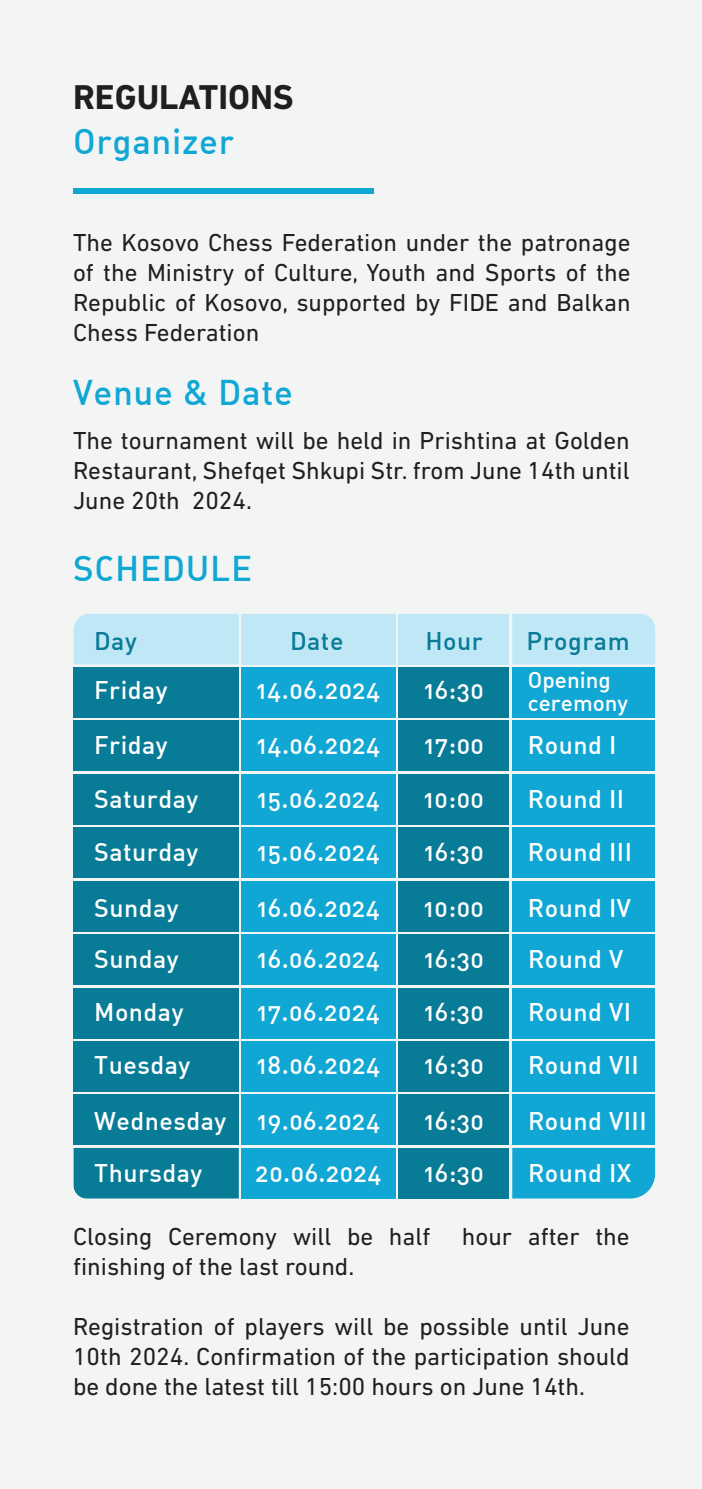
<style>
.page{position:relative;width:702px;height:1489px;background:#fff}
.page>*{position:absolute;margin:0;border:0;box-sizing:border-box;transform-origin:0 0}
.t1{font:500 35px "DIN Alternate";letter-spacing:.02em;color:#11a7d4}
.t2{font:700 35px "DIN Next LT Pro";color:#211e1e}
.t3{font:25px/30px "DIN Next LT Pro";color:#211e1e;text-align:justify}
.t4{font:500 25px "DIN Alternate";letter-spacing:.02em;color:#fff}
.t5{font:500 25px "DIN Alternate";letter-spacing:.02em;color:#087b96}
.t6{font:500 22.5px/22.5px "DIN Alternate";color:#fff}
</style>
<div class="page">
<div style="left:0;top:0;width:702px;height:1488px;background:#f3f5f5"></div>
<div style="left:73px;top:188px;width:300px;height:5px;background:#11a7d4"></div>
<div style="left:74px;top:614px;width:165px;height:50px;background:#c0e7f6"></div>
<div style="left:74px;top:667px;width:165px;height:50px;background:#087b96"></div>
<div style="left:74px;top:720px;width:165px;height:51px;background:#087b96"></div>
<div style="left:74px;top:774px;width:165px;height:50px;background:#087b96"></div>
<div style="left:74px;top:827px;width:165px;height:51px;background:#087b96"></div>
<div style="left:74px;top:880px;width:165px;height:51px;background:#087b96"></div>
<div style="left:74px;top:934px;width:165px;height:50px;background:#087b96"></div>
<div style="left:74px;top:987px;width:165px;height:51px;background:#087b96"></div>
<div style="left:74px;top:1041px;width:165px;height:50px;background:#087b96"></div>
<div style="left:74px;top:1094px;width:165px;height:50px;background:#087b96"></div>
<div style="left:74px;top:1147px;width:165px;height:51px;background:#087b96"></div>
<div style="left:241px;top:614px;width:154px;height:50px;background:#c0e7f6"></div>
<div style="left:241px;top:667px;width:154px;height:50px;background:#11a7d4"></div>
<div style="left:241px;top:720px;width:154px;height:51px;background:#11a7d4"></div>
<div style="left:241px;top:774px;width:154px;height:50px;background:#11a7d4"></div>
<div style="left:241px;top:827px;width:154px;height:51px;background:#11a7d4"></div>
<div style="left:241px;top:880px;width:154px;height:51px;background:#11a7d4"></div>
<div style="left:241px;top:934px;width:154px;height:50px;background:#11a7d4"></div>
<div style="left:241px;top:987px;width:154px;height:51px;background:#11a7d4"></div>
<div style="left:241px;top:1041px;width:154px;height:50px;background:#11a7d4"></div>
<div style="left:241px;top:1094px;width:154px;height:50px;background:#11a7d4"></div>
<div style="left:241px;top:1147px;width:154px;height:51px;background:#11a7d4"></div>
<div style="left:398px;top:614px;width:111px;height:50px;background:#c0e7f6"></div>
<div style="left:398px;top:667px;width:111px;height:50px;background:#087b96"></div>
<div style="left:398px;top:720px;width:111px;height:51px;background:#087b96"></div>
<div style="left:398px;top:774px;width:111px;height:50px;background:#087b96"></div>
<div style="left:398px;top:827px;width:111px;height:51px;background:#087b96"></div>
<div style="left:398px;top:880px;width:111px;height:51px;background:#087b96"></div>
<div style="left:398px;top:934px;width:111px;height:50px;background:#087b96"></div>
<div style="left:398px;top:987px;width:111px;height:51px;background:#087b96"></div>
<div style="left:398px;top:1041px;width:111px;height:50px;background:#087b96"></div>
<div style="left:398px;top:1094px;width:111px;height:50px;background:#087b96"></div>
<div style="left:398px;top:1147px;width:111px;height:51px;background:#087b96"></div>
<div style="left:512px;top:614px;width:143px;height:50px;background:#c0e7f6"></div>
<div style="left:512px;top:667px;width:143px;height:50px;background:#11a7d4"></div>
<div style="left:512px;top:720px;width:143px;height:51px;background:#11a7d4"></div>
<div style="left:512px;top:774px;width:143px;height:50px;background:#11a7d4"></div>
<div style="left:512px;top:827px;width:143px;height:51px;background:#11a7d4"></div>
<div style="left:512px;top:880px;width:143px;height:51px;background:#11a7d4"></div>
<div style="left:512px;top:934px;width:143px;height:50px;background:#11a7d4"></div>
<div style="left:512px;top:987px;width:143px;height:51px;background:#11a7d4"></div>
<div style="left:512px;top:1041px;width:143px;height:50px;background:#11a7d4"></div>
<div style="left:512px;top:1094px;width:143px;height:50px;background:#11a7d4"></div>
<div style="left:512px;top:1147px;width:143px;height:51px;background:#11a7d4"></div>
<h1 class="t2" style="left:73px;top:76px;width:222px">REGULATIONS</h1>
<h1 class="t1" style="left:73px;top:119px;width:163px">Organizer</h1>
<p class="t3" style="left:73px;top:227px;width:559px">The Kosovo Chess Federation under the patronage of the Ministry of Culture, Youth and Sports of the Republic of Kosovo, supported by FIDE and Balkan Chess Federation</p>
<h1 class="t1" style="left:73px;top:370px;width:221px">Venue &amp; Date</h1>
<p class="t3" style="left:73px;top:425px;width:558px">The tournament will be held in Prishtina at Golden Restaurant, Shefqet Shkupi Str. from June 14th until June 20th 2024.</p>
<h1 class="t1" style="left:73px;top:546px;width:181px">SCHEDULE</h1>
<p class="t5" style="left:290px;top:624px;width:55px">Date</p>
<p class="t5" style="left:425px;top:624px;width:59px">Hour</p>
<p class="t5" style="left:526px;top:624px;width:104px">Program</p>
<p class="t5" style="left:94px;top:624px;width:44px">Day</p>
<p class="t4" style="left:94px;top:673px;width:75px">Friday</p>
<p class="t6" style="left:528px;top:668px;width:102px">Opening ceremony</p>
<p class="t4" style="left:256px;top:673px;width:125px">14.06.2024</p>
<p class="t4" style="left:424px;top:673px;width:61px">16:30</p>
<p class="t4" style="left:94px;top:729px;width:75px">Friday</p>
<p class="t4" style="left:257px;top:729px;width:125px">14.06.2024</p>
<p class="t4" style="left:424px;top:729px;width:61px">17:00</p>
<p class="t4" style="left:528px;top:729px;width:90px">Round I</p>
<p class="t4" style="left:94px;top:783px;width:105px">Saturday</p>
<p class="t4" style="left:257px;top:783px;width:124px">15.06.2024</p>
<p class="t4" style="left:424px;top:783px;width:61px">10:00</p>
<p class="t4" style="left:528px;top:783px;width:98px">Round II</p>
<p class="t4" style="left:94px;top:835px;width:105px">Saturday</p>
<p class="t4" style="left:257px;top:835px;width:124px">15.06.2024</p>
<p class="t4" style="left:424px;top:835px;width:61px">16:30</p>
<p class="t4" style="left:528px;top:835px;width:106px">Round III</p>
<p class="t4" style="left:94px;top:891px;width:86px">Sunday</p>
<p class="t4" style="left:257px;top:891px;width:125px">16.06.2024</p>
<p class="t4" style="left:424px;top:891px;width:61px">10:00</p>
<p class="t4" style="left:528px;top:891px;width:104px">Round IV</p>
<p class="t4" style="left:94px;top:942px;width:86px">Sunday</p>
<p class="t4" style="left:257px;top:942px;width:125px">16.06.2024</p>
<p class="t4" style="left:424px;top:942px;width:61px">16:30</p>
<p class="t4" style="left:528px;top:942px;width:97px">Round V</p>
<p class="t4" style="left:94px;top:996px;width:91px">Monday</p>
<p class="t4" style="left:257px;top:996px;width:124px">17.06.2024</p>
<p class="t4" style="left:424px;top:996px;width:61px">16:30</p>
<p class="t4" style="left:528px;top:996px;width:104px">Round VI</p>
<p class="t4" style="left:94px;top:1049px;width:97px">Tuesday</p>
<p class="t4" style="left:257px;top:1049px;width:125px">18.06.2024</p>
<p class="t4" style="left:424px;top:1049px;width:61px">16:30</p>
<p class="t4" style="left:528px;top:1049px;width:112px">Round VII</p>
<p class="t4" style="left:94px;top:1105px;width:287px">Wednesday 19.06.2024</p>
<p class="t4" style="left:424px;top:1105px;width:61px">16:30</p>
<p class="t4" style="left:528px;top:1105px;width:120px">Round VIII</p>
<p class="t4" style="left:94px;top:1156px;width:110px">Thursday</p>
<p class="t4" style="left:255px;top:1156px;width:127px">20.06.2024</p>
<p class="t4" style="left:424px;top:1156px;width:61px">16:30</p>
<p class="t4" style="left:528px;top:1156px;width:105px">Round IX</p>
<p class="t3" style="left:73px;top:1221px;width:359px">Closing Ceremony will be half</p>
<p class="t3" style="left:462px;top:1221px;width:169px">hour after the</p>
<p class="t3" style="left:73px;top:1251px;width:283px">finishing of the last round.</p>
<p class="t3" style="left:73px;top:1311px;width:558px">Registration of players will be possible until June 10th 2024. Confirmation of the participation should be done the latest till 15:00 hours on June 14th.</p>
</div>
